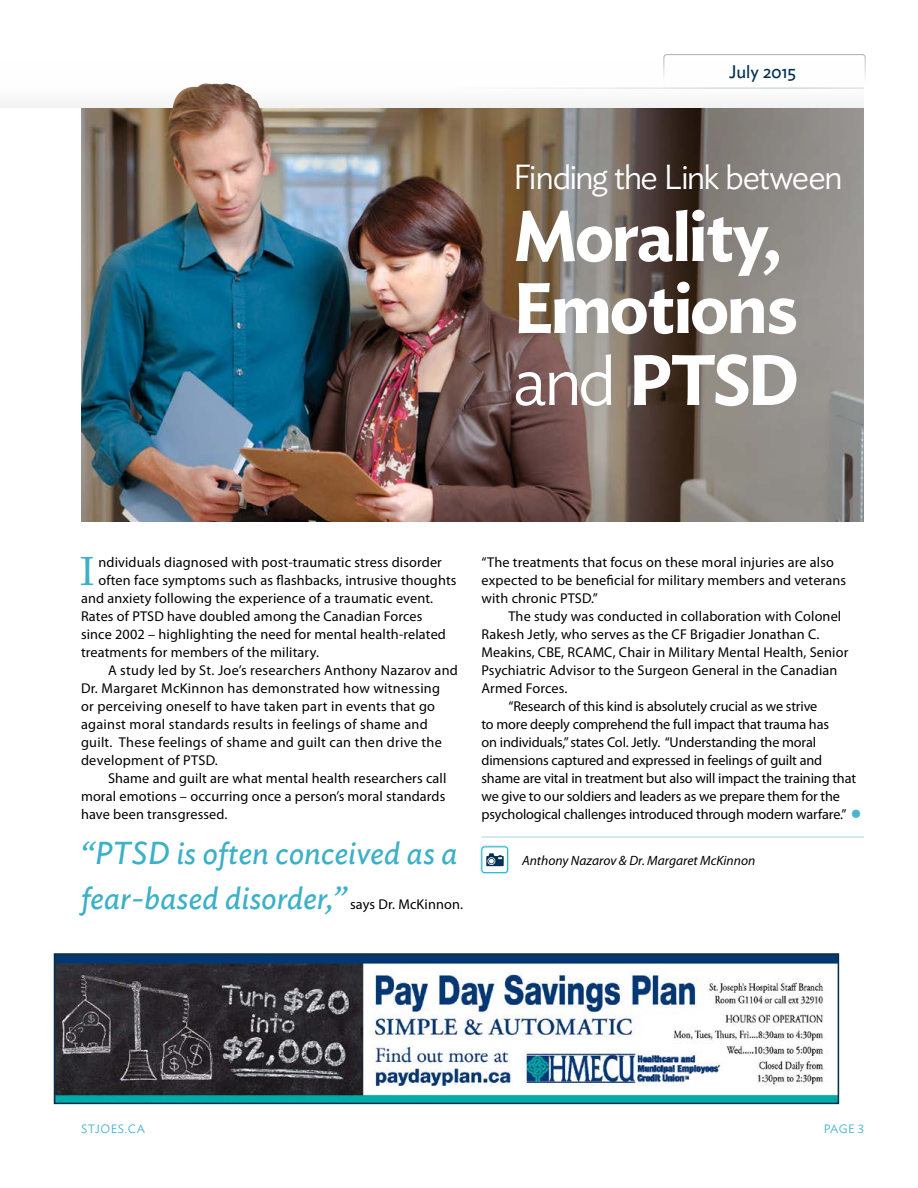
<style>
.page{position:relative;width:918px;height:1188px;background:#fff}
.page>*{position:absolute;margin:0;border:0;box-sizing:border-box;transform-origin:0 0}
.t1{font:600 70.5px/72px "Ideal Sans";letter-spacing:-.04em;color:#fff}
.t2{font:39.6px "Adobe Caslon Pro";color:#3bb0c9}
.t3{font:300 34.5px "Ideal Sans";letter-spacing:-.04em;color:#fff}
.t4{font:italic 31.5px/45px "Ideal Sans";letter-spacing:.01em;color:#3bb0c9}
.t5{font:18px "Ideal Sans";letter-spacing:-.01em;color:#003055}
.t6{font:14.25px/18px "Myriad Pro";letter-spacing:.01em;color:#000}
.t7{font:14.25px "Myriad Pro";letter-spacing:-.01em;color:#000}
.t8{font:italic 13.5px "Myriad Pro";color:#000}
.t9{font:300 12px "Ideal Sans";letter-spacing:.04em;color:#3bb0c9}
.s1{font-weight:300}
.s2{font-family:"Myriad Pro";font-style:normal;font-size:14.25px;color:#000}
.s3{color:#4ab4cb}
</style>
<div class="page">
<div style="left:663px;top:54px;width:203px;height:34px;border:1px solid #a6adad;border-radius:3px"></div>
<div style="left:479px;top:844px;width:31px;height:31px;background:#000;opacity:.15"></div>
<div style="left:482px;top:847px;width:26px;height:26px;background:#fff;border-radius:3px"></div>
<div style="left:482px;top:847px;width:26px;height:26px;border:1px solid #00bddd;border-radius:3px"></div>
<svg style="left:486px;top:853px;width:18px;height:13px"></svg>
<img style="left:81px;top:108px;width:783px;height:414px">
<img style="left:173px;top:83px;width:88px;height:30px">
<hr style="left:482px;top:837px;width:382px;height:1px;background:#a9d7e3">
<img style="left:57px;top:956px;width:779px;height:145px">
<div style="left:54px;top:953px;width:785px;height:151px;border:2px solid #002f56"></div>
<p class="t5" style="left:729px;top:58px;width:69px">July 2015</p>
<h3 class="t3" style="left:513px;top:151px;width:331px">Finding the Link between</h3>
<h1 class="t1" style="left:513px;top:195px;width:288px">Morality,<br>Emotions <span class="s1">and</span> PTSD</h1>
<h2 class="t2" style="left:80px;top:548px;width:16px">I</h2>
<p class="t6" style="left:98px;top:553px;width:345px">ndividuals diagnosed with post-traumatic stress disorder</p>
<p class="t6" style="left:98px;top:571px;width:360px">often face symptoms such as flashbacks, intrusive thoughts</p>
<p class="t6" style="left:81px;top:589px;width:354px">and anxiety following the experience of a traumatic event.</p>
<p class="t6" style="left:81px;top:607px;width:343px">Rates of PTSD have doubled among the Canadian Forces</p>
<p class="t6" style="left:81px;top:625px;width:367px">since 2002 – highlighting the need for mental health-related</p>
<p class="t6" style="left:81px;top:643px;width:239px">treatments for members of the military.</p>
<p class="t6" style="left:108px;top:661px;width:351px">A study led by St. Joe’s researchers Anthony Nazarov and</p>
<p class="t6" style="left:81px;top:679px;width:361px">Dr. Margaret McKinnon has demonstrated how witnessing</p>
<p class="t6" style="left:81px;top:697px;width:356px">or perceiving oneself to have taken part in events that go</p>
<p class="t6" style="left:81px;top:715px;width:348px">against moral standards results in feelings of shame and</p>
<p class="t6" style="left:81px;top:733px;width:362px">guilt. These feelings of shame and guilt can then drive the</p>
<p class="t6" style="left:81px;top:751px;width:138px">development of PTSD.</p>
<p class="t6" style="left:108px;top:769px;width:340px">Shame and guilt are what mental health researchers call</p>
<p class="t6" style="left:81px;top:787px;width:366px">moral emotions – occurring once a person’s moral standards</p>
<p class="t6" style="left:81px;top:805px;width:148px">have been transgressed.</p>
<h3 class="t4" style="left:81px;top:828px;width:384px">“PTSD is often conceived as a fear-based disorder,” <span class="s2">says Dr. McKinnon.</span></h3>
<p class="t6" style="left:481px;top:553px;width:366px">“The treatments that focus on these moral injuries are also expected to be beneficial for military members and veterans with chronic PTSD.”</p>
<p class="t6" style="left:508px;top:607px;width:334px">The study was conducted in collaboration with Colonel</p>
<p class="t6" style="left:481px;top:625px;width:339px">Rakesh Jetly, who serves as the CF Brigadier Jonathan C.</p>
<p class="t6" style="left:481px;top:643px;width:368px">Meakins, CBE, RCAMC, Chair in Military Mental Health, Senior</p>
<p class="t6" style="left:481px;top:661px;width:357px">Psychiatric Advisor to the Surgeon General in the Canadian</p>
<p class="t6" style="left:481px;top:679px;width:87px">Armed Forces.</p>
<p class="t7" style="left:508px;top:697px;width:310px">“Research of this kind is absolutely crucial as we strive</p>
<p class="t7" style="left:481px;top:715px;width:349px">to more deeply comprehend the full impact that trauma has</p>
<p class="t7" style="left:481px;top:733px;width:336px">on individuals,” states Col. Jetly. “Understanding the moral</p>
<p class="t7" style="left:481px;top:751px;width:342px">dimensions captured and expressed in feelings of guilt and</p>
<p class="t7" style="left:481px;top:769px;width:376px">shame are vital in treatment but also will impact the training that</p>
<p class="t7" style="left:481px;top:787px;width:360px">we give to our soldiers and leaders as we prepare them for the</p>
<p class="t7" style="left:481px;top:805px;width:381px">psychological challenges introduced through modern warfare.” <span class="s3">●</span></p>
<p class="t8" style="left:522px;top:854px;width:235px">Anthony Nazarov &amp; Dr. Margaret McKinnon</p>
<p class="t9" style="left:81px;top:1120px;width:66px">STJOES.CA</p>
<p class="t9" style="left:824px;top:1120px;width:42px">PAGE 3</p>
</div>
